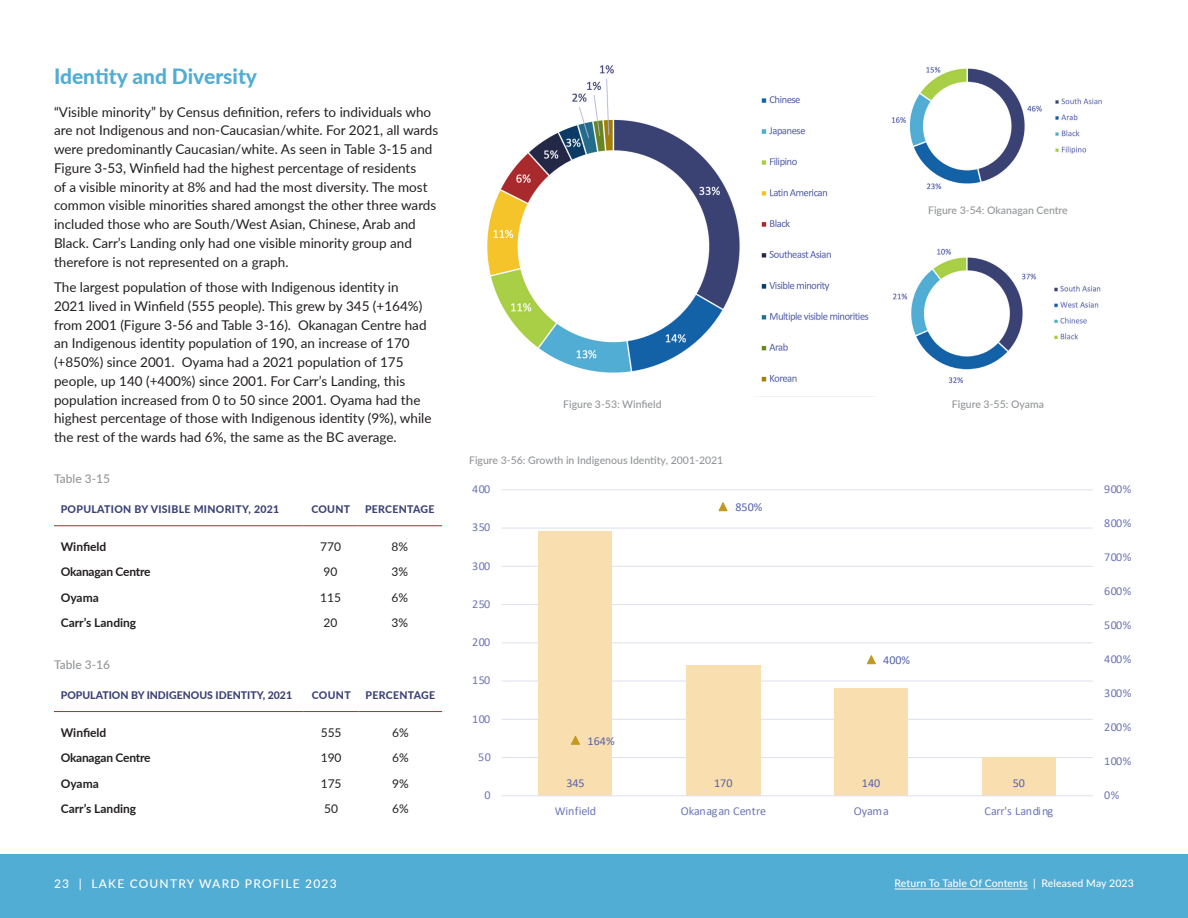
<style>
.page{position:relative;width:1188px;height:918px;background:#fff}
.page>*{position:absolute;margin:0;border:0;box-sizing:border-box;transform-origin:0 0}
.HEAD_CYAN{font:900 21px "Lato";color:#51add3}
.t1{font:13.5px/18.8px "Lato";color:#231f20}
.t2{font:12.15px "Calibri";letter-spacing:-.005em;color:#6d77b6}
.t3{font:12.15px "Calibri";color:#5763ab}
.Table_Body{font:700 12px "Lato";letter-spacing:-.005em;color:#231f20}
.Table_Body-2{font:12px "Lato";color:#231f20}
.t4{font:500 12px "Lato";letter-spacing:.1em;color:#fff}
.Figure_Title{font:500 12px "Lato";color:#939598}
.Figure_Title-2{font:500 10.5px "Lato";color:#939598}
.Table_Header{font:900 10.5px "Lato";letter-spacing:.03em;color:#3b4275}
.t5{font:500 10.5px "Lato";letter-spacing:.01em;color:#fff}
.Table_Header-2{font:900 10.5px "Lato";color:#3b4275}
</style>
<div class="page">
<div style="left:0;top:854px;width:1188px;height:64px;background:#52add4"></div>
<hr style="left:895px;top:889px;width:133px;height:1px;background:#fff">
<img style="left:487px;top:65px;width:253px;height:308px">
<img style="left:753px;top:95px;width:122px;height:302px">
<hr style="left:54px;top:525px;width:250px;height:1px;background:#a92c2e">
<hr style="left:304px;top:525px;width:53px;height:1px;background:#a92c2e">
<hr style="left:357px;top:525px;width:85px;height:1px;background:#a92c2e">
<hr style="left:54px;top:711px;width:250px;height:1px;background:#a92c2e">
<hr style="left:304px;top:711px;width:55px;height:1px;background:#a92c2e">
<hr style="left:359px;top:711px;width:83px;height:1px;background:#a92c2e">
<svg style="left:501px;top:489px;width:592px;height:307px"></svg>
<img style="left:892px;top:66px;width:210px;height:124px">
<img style="left:893px;top:248px;width:208px;height:136px">
<p class="HEAD_CYAN" style="left:54px;top:61px;width:205px">Identity and Diversity</p>
<p class="t1" style="left:54px;top:102px;width:386px">“Visible minority” by Census definition, refers to individuals who are not Indigenous and non-Caucasian/white. For 2021, all wards were predominantly Caucasian/white. As seen in Table 3-15 and Figure 3-53, Winfield had the highest percentage of residents<br>of a visible minority at 8% and had the most diversity. The most common visible minorities shared amongst the other three wards included those who are South/West Asian, Chinese, Arab and Black. Carr’s Landing only had one visible minority group and therefore is not represented on a graph.</p>
<p class="t1" style="left:54px;top:277px;width:379px">The largest population of those with Indigenous identity in 2021 lived in Winfield (555 people). This grew by 345 (+164%) from 2001 (Figure 3-56 and Table 3-16). Okanagan Centre had an Indigenous identity population of 190, an increase of 170 (+850%) since 2001. Oyama had a 2021 population of 175 people, up 140 (+400%) since 2001. For Carr’s Landing, this population increased from 0 to 50 since 2001. Oyama had the highest percentage of those with Indigenous identity (9%), while the rest of the wards had 6%, the same as the BC average.</p>
<p class="Figure_Title" style="left:54px;top:470px;width:58px">Table 3-15</p>
<p class="Table_Header" style="left:61px;top:501px;width:220px">POPULATION BY VISIBLE MINORITY, 2021</p>
<p class="Table_Header" style="left:311px;top:501px;width:40px">COUNT</p>
<p class="Table_Header" style="left:365px;top:501px;width:71px">PERCENTAGE</p>
<p class="Table_Body" style="left:61px;top:538px;width:47px">Winfield</p>
<p class="Table_Body-2" style="left:320px;top:538px;width:22px">770</p>
<p class="Table_Body-2" style="left:392px;top:538px;width:18px">8%</p>
<p class="Table_Body" style="left:61px;top:563px;width:91px">Okanagan Centre</p>
<p class="Table_Body-2" style="left:324px;top:563px;width:15px">90</p>
<p class="Table_Body-2" style="left:392px;top:563px;width:18px">3%</p>
<p class="Table_Body" style="left:61px;top:589px;width:40px">Oyama</p>
<p class="Table_Body-2" style="left:320px;top:589px;width:22px">115</p>
<p class="Table_Body-2" style="left:392px;top:589px;width:18px">6%</p>
<p class="Table_Body" style="left:61px;top:614px;width:77px">Carr’s Landing</p>
<p class="Table_Body-2" style="left:324px;top:614px;width:15px">20</p>
<p class="Table_Body-2" style="left:392px;top:614px;width:18px">3%</p>
<p class="Figure_Title" style="left:54px;top:656px;width:58px">Table 3-16</p>
<p class="Table_Header-2" style="left:61px;top:687px;width:233px">POPULATION BY INDIGENOUS IDENTITY, 2021</p>
<p class="Table_Header" style="left:312px;top:687px;width:40px">COUNT</p>
<p class="Table_Header" style="left:366px;top:687px;width:71px">PERCENTAGE</p>
<p class="Table_Body" style="left:61px;top:724px;width:47px">Winfield</p>
<p class="Table_Body-2" style="left:321px;top:724px;width:22px">555</p>
<p class="Table_Body-2" style="left:392px;top:724px;width:18px">6%</p>
<p class="Table_Body" style="left:61px;top:749px;width:91px">Okanagan Centre</p>
<p class="Table_Body-2" style="left:321px;top:749px;width:22px">190</p>
<p class="Table_Body-2" style="left:392px;top:749px;width:18px">6%</p>
<p class="Table_Body" style="left:61px;top:774px;width:40px">Oyama</p>
<p class="Table_Body-2" style="left:321px;top:775px;width:22px">175</p>
<p class="Table_Body-2" style="left:392px;top:775px;width:18px">9%</p>
<p class="Table_Body" style="left:61px;top:800px;width:77px">Carr’s Landing</p>
<p class="Table_Body-2" style="left:324px;top:800px;width:15px">50</p>
<p class="Table_Body-2" style="left:392px;top:800px;width:18px">6%</p>
<p class="Figure_Title-2" style="left:563px;top:396px;width:100px">Figure 3-53: Winfield</p>
<p class="Figure_Title-2" style="left:469px;top:452px;width:256px">Figure 3-56: Growth in Indigenous Identity, 2001-2021</p>
<p class="t2" style="left:472px;top:481px;width:20px">400</p>
<p class="t2" style="left:472px;top:519px;width:20px">350</p>
<p class="t2" style="left:472px;top:557px;width:20px">300</p>
<p class="t2" style="left:472px;top:595px;width:20px">250</p>
<p class="t2" style="left:472px;top:634px;width:20px">200</p>
<p class="t2" style="left:472px;top:672px;width:20px">150</p>
<p class="t2" style="left:472px;top:710px;width:20px">100</p>
<p class="t2" style="left:478px;top:748px;width:14px">50</p>
<p class="t3" style="left:588px;top:732px;width:29px">164%</p>
<p class="t3" style="left:735px;top:499px;width:29px">850%</p>
<p class="Figure_Title-2" style="left:928px;top:203px;width:141px">Figure 3-54: Okanagan Centre</p>
<p class="Figure_Title-2" style="left:952px;top:396px;width:94px">Figure 3-55: Oyama</p>
<p class="t3" style="left:883px;top:652px;width:29px">400%</p>
<p class="t2" style="left:484px;top:787px;width:8px">0</p>
<p class="t3" style="left:566px;top:775px;width:20px">345</p>
<p class="t3" style="left:714px;top:775px;width:20px">170</p>
<p class="t3" style="left:862px;top:775px;width:20px">140</p>
<p class="t3" style="left:1013px;top:775px;width:14px">50</p>
<p class="t2" style="left:555px;top:803px;width:43px">Winfield</p>
<p class="t2" style="left:681px;top:803px;width:87px">Okanagan Centre</p>
<p class="t2" style="left:854px;top:803px;width:37px">Oyama</p>
<p class="t2" style="left:984px;top:803px;width:70px">Carr's Landing</p>
<p class="t2" style="left:1104px;top:481px;width:29px">900%</p>
<p class="t2" style="left:1104px;top:515px;width:29px">800%</p>
<p class="t2" style="left:1104px;top:548px;width:29px">700%</p>
<p class="t2" style="left:1104px;top:583px;width:29px">600%</p>
<p class="t2" style="left:1104px;top:617px;width:29px">500%</p>
<p class="t2" style="left:1104px;top:650px;width:29px">400%</p>
<p class="t2" style="left:1104px;top:685px;width:29px">300%</p>
<p class="t2" style="left:1104px;top:719px;width:29px">200%</p>
<p class="t2" style="left:1104px;top:752px;width:29px">100%</p>
<p class="t2" style="left:1104px;top:787px;width:17px">0%</p>
<p class="t4" style="left:54px;top:875px;width:284px">23 | LAKE COUNTRY WARD PROFILE 2023</p>
<p class="t5" style="left:895px;top:875px;width:241px">Return To Table Of Contents | Released May 2023</p>
</div>
